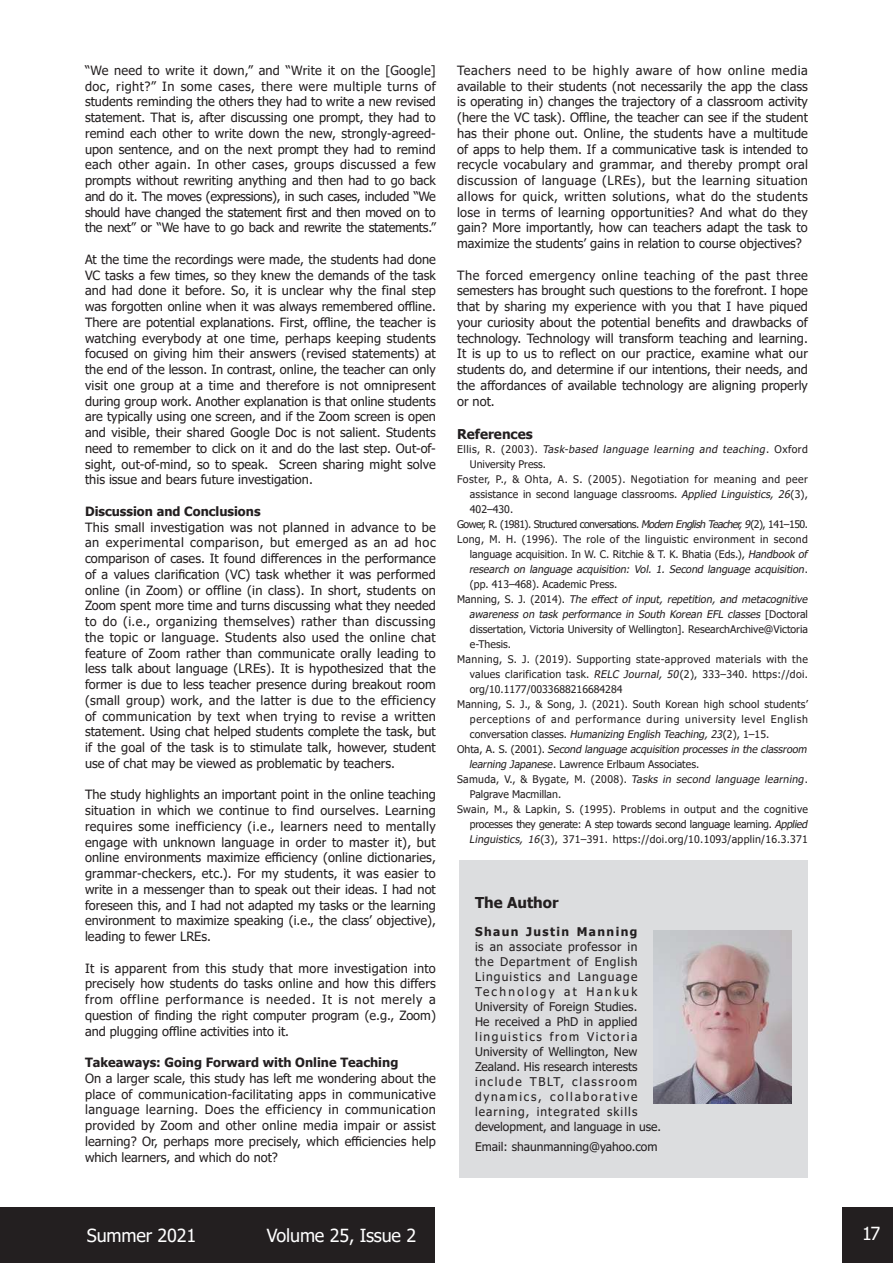
<style>
.page{position:relative;width:893px;height:1263px;background:#fff}
.page>*{position:absolute;margin:0;border:0;box-sizing:border-box;transform-origin:0 0}
.t1{font:18px "Tahoma";letter-spacing:-.01em;color:#fff}
.t2{font:700 15px "Tahoma";color:#231f20}
.t3{font:700 13.5px "Tahoma";color:#231f20}
.t4{font:12.75px/15.8px "Tahoma";color:#231f20;text-align:justify}
.t5{font:700 12.75px "Tahoma";color:#231f20}
.t6{font:12px/15px "Tahoma";letter-spacing:.07em;color:#231f20}
.t7{font:12px "Tahoma";color:#231f20}
.t8{font:700 12px "Tahoma";letter-spacing:.12em;color:#231f20}
.t9{font:10.5px "Tahoma";letter-spacing:.015em;color:#231f20}
.t10{font:italic 10.5px "Tahoma";color:#231f20}
.t11{font:10.5px "Tahoma";letter-spacing:-.05em;color:#231f20}
.t12{font:10.5px "Tahoma";letter-spacing:-.025em;color:#231f20}
.t13{font:10.5px "Tahoma";letter-spacing:.04em;color:#231f20}
.t14{font:10.5px "Tahoma";letter-spacing:.035em;color:#231f20}
.t15{font:10.5px "Tahoma";letter-spacing:.05em;color:#231f20}
.t16{font:10.5px "Tahoma";letter-spacing:.065em;color:#231f20}
.s1{font-style:normal}
.s2{font-style:italic}
</style>
<div class="page">
<div style="left:1px;top:1208px;width:434px;height:55px;background:#231f20"></div>
<div style="left:842px;top:1208px;width:51px;height:55px;background:#231f20"></div>
<hr style="left:0;top:1208px;width:2px;height:55px;background:#231f20">
<div style="left:459px;top:860px;width:349px;height:318px;background:#dcdddf"></div>
<img style="left:653px;top:930px;width:138px;height:173px">
<p class="t4" style="left:85px;top:63px;width:352px">“We need to write it down,” and “Write it on the [Google] doc, right?” In some cases, there were multiple turns of students reminding the others they had to write a new revised statement. That is, after discussing one prompt, they had to remind each other to write down the new, strongly-agreed&shy;upon sentence, and on the next prompt they had to remind each other again. In other cases, groups discussed a few prompts without rewriting anything and then had to go back and do it. The moves (expressions), in such cases, included “We should have changed the statement first and then moved on to the next” or “We have to go back and rewrite the statements.”</p>
<p class="t4" style="left:85px;top:252px;width:352px">At the time the recordings were made, the students had done VC tasks a few times, so they knew the demands of the task and had done it before. So, it is unclear why the final step was forgotten online when it was always remembered offline.<br>There are potential explanations. First, offline, the teacher is watching everybody at one time, perhaps keeping students focused on giving him their answers (revised statements) at the end of the lesson. In contrast, online, the teacher can only visit one group at a time and therefore is not omnipresent during group work. Another explanation is that online students are typically using one screen, and if the Zoom screen is open and visible, their shared Google Doc is not salient. Students need to remember to click on it and do the last step. Out-of&shy;sight, out-of-mind, so to speak. Screen sharing might solve this issue and bears future investigation.</p>
<p class="t5" style="left:85px;top:502px;width:177px">Discussion and Conclusions</p>
<p class="t4" style="left:85px;top:520px;width:352px">This small investigation was not planned in advance to be an experimental comparison, but emerged as an ad hoc comparison of cases. It found differences in the performance of a values clarification (VC) task whether it was performed online (in Zoom) or offline (in class). In short, students on Zoom spent more time and turns discussing what they needed to do (i.e., organizing themselves) rather than discussing the topic or language. Students also used the online chat feature of Zoom rather than communicate orally leading to less talk about language (LREs). It is hypothesized that the former is due to less teacher presence during breakout room (small group) work, and the latter is due to the efficiency of communication by text when trying to revise a written statement. Using chat helped students complete the task, but if the goal of the task is to stimulate talk, however, student use of chat may be viewed as problematic by teachers.</p>
<p class="t4" style="left:85px;top:787px;width:352px">The study highlights an important point in the online teaching situation in which we continue to find ourselves. Learning requires some inefficiency (i.e., learners need to mentally engage with unknown language in order to master it), but online environments maximize efficiency (online dictionaries, grammar-checkers, etc.). For my students, it was easier to write in a messenger than to speak out their ideas. I had not foreseen this, and I had not adapted my tasks or the learning environment to maximize speaking (i.e., the class’ objective), leading to fewer LREs.</p>
<p class="t4" style="left:85px;top:961px;width:352px">It is apparent from this study that more investigation into precisely how students do tasks online and how this differs from offline performance is needed. It is not merely a question of finding the right computer program (e.g., Zoom) and plugging offline activities into it.</p>
<p class="t5" style="left:85px;top:1053px;width:315px">Takeaways: Going Forward with Online Teaching</p>
<p class="t4" style="left:85px;top:1071px;width:352px">On a larger scale, this study has left me wondering about the place of communication-facilitating apps in communicative language learning. Does the efficiency in communication provided by Zoom and other online media impair or assist learning? Or, perhaps more precisely, which efficiencies help which learners, and which do not?</p>
<p class="t4" style="left:457px;top:63px;width:352px">Teachers need to be highly aware of how online media available to their students (not necessarily the app the class is operating in) changes the trajectory of a classroom activity (here the VC task). Offline, the teacher can see if the student has their phone out. Online, the students have a multitude of apps to help them. If a communicative task is intended to recycle vocabulary and grammar, and thereby prompt oral discussion of language (LREs), but the learning situation allows for quick, written solutions, what do the students lose in terms of learning opportunities? And what do they gain? More importantly, how can teachers adapt the task to maximize the students’ gains in relation to course objectives?</p>
<p class="t4" style="left:457px;top:268px;width:352px">The forced emergency online teaching of the past three semesters has brought such questions to the forefront. I hope that by sharing my experience with you that I have piqued your curiosity about the potential benefits and drawbacks of technology. Technology will transform teaching and learning.<br>It is up to us to reflect on our practice, examine what our students do, and determine if our intentions, their needs, and the affordances of available technology are aligning properly or not.</p>
<p class="t3" style="left:457px;top:425px;width:77px">References</p>
<p class="t10" style="left:457px;top:442px;width:352px"><span class="s1">E l l i s , R . ( 2 0 0 3 ) .</span> Task-based language learning and teaching<span class="s1">. O xfo r d</span></p>
<p class="t9" style="left:470px;top:457px;width:78px">University Press.</p>
<p class="t15" style="left:457px;top:472px;width:352px">Foster, P., &amp; Ohta, A. S. (2005). Negotiation for meaning and peer</p>
<p class="t9" style="left:470px;top:487px;width:340px">assistance in second language classrooms. <span class="s2">Applied Linguistics, 26</span>(3),</p>
<p class="t9" style="left:470px;top:502px;width:45px">402–430.</p>
<p class="t11" style="left:457px;top:517px;width:352px">Gower, R. (1981). Structured conversations. <span class="s2">ModernEnglishTeacher,9</span>(2), 141–150.</p>
<p class="t14" style="left:457px;top:532px;width:352px">Long, M. H. (1996). The role of the linguistic environment in second</p>
<p class="t9" style="left:470px;top:547px;width:342px">language acquisition. In W. C. Ritchie &amp; T. K. Bhatia (Eds.), <span class="s2">Handbook of</span></p>
<p class="t10" style="left:469px;top:562px;width:340px">research on language acquisition: Vol. 1. Second language acquisition<span class="s1">.</span></p>
<p class="t9" style="left:470px;top:577px;width:149px">(pp. 413–468). Academic Press.</p>
<p class="t10" style="left:457px;top:592px;width:354px"><span class="s1">M a n n i n g , S . J . ( 2 0 1 4 ) .</span> The effect of input, repetition, and metacognitive</p>
<p class="t10" style="left:469px;top:607px;width:340px">awareness on task performance in South Korean EFL classes <span class="s1">[ D o c t o ra l</span></p>
<p class="t9" style="left:470px;top:622px;width:340px">dissertation, Victoria University of Wellington]. ResearchArchive@Victoria</p>
<p class="t9" style="left:470px;top:637px;width:43px">e-Thesis.</p>
<p class="t13" style="left:457px;top:652px;width:352px">Manning, S. J. (2019). Supporting state-approved materials with the</p>
<p class="t9" style="left:470px;top:667px;width:340px">values clarification task. <span class="s2">RELC Journal, 50</span>(2), 333–340. https://doi.</p>
<p class="t9" style="left:470px;top:682px;width:154px">org/10.1177/0033688216684284</p>
<p class="t9" style="left:457px;top:697px;width:352px">Manning, S. J., &amp; Song, J. (2021). South Korean high school students’</p>
<p class="t16" style="left:470px;top:712px;width:340px">perceptions of and performance during university level English</p>
<p class="t9" style="left:470px;top:727px;width:301px">conversation classes. <span class="s2">Humanizing English Teaching,23</span>(2), 1–15.</p>
<p class="t10" style="left:457px;top:742px;width:354px"><span class="s1">O h t a , A . S . ( 2 0 0 1 ) .</span> Second language acquisition processesin the classroom</p>
<p class="t9" style="left:469px;top:757px;width:231px"><span class="s2">learning Japanese</span>. Lawrence Erlbaum Associates.</p>
<p class="t10" style="left:457px;top:772px;width:352px"><span class="s1">Sa m u d a , V. , &amp; Byg a te , M . ( 2 0 0 8 ) .</span> Tasks in second language learning<span class="s1">.</span></p>
<p class="t9" style="left:470px;top:787px;width:93px">Palgrave Macmillan.</p>
<p class="t9" style="left:457px;top:802px;width:352px">Swain, M., &amp; Lapkin, S. (1995). Problems in output and the cognitive</p>
<p class="t12" style="left:470px;top:817px;width:342px">processes they generate: A step towards second language learning. <span class="s2">Applied</span></p>
<p class="t9" style="left:469px;top:832px;width:340px"><span class="s2">Linguistics, 16</span>(3), 371–391. https://doi.org/10.1093/applin/16.3.371</p>
<p class="t2" style="left:475px;top:892px;width:85px">The Author</p>
<p class="t8" style="left:475px;top:923px;width:164px">Shaun Justin Manning</p>
<p class="t6" style="left:475px;top:940px;width:188px">is an associate professor in<br>the Department of English<br>Linguistics and Language<br>Technology at Hankuk<br>University of Foreign Studies.<br>He received a PhD in applied linguistics from Victoria<br>University of Wellington, New<br>Zealand. His research interests include TBLT, classroom dynamics, collaborative learning, integrated skills development, and language in use.</p>
<p class="t7" style="left:475px;top:1138px;width:184px">Email: shaunmanning@yahoo.com</p>
<h1 class="t1" style="left:87px;top:1223px;width:111px">Summer 2021</h1>
<h1 class="t1" style="left:267px;top:1223px;width:151px">Volume 25, Issue 2</h1>
<h1 class="t1" style="left:862px;top:1221px;width:20px">17</h1>
</div>
